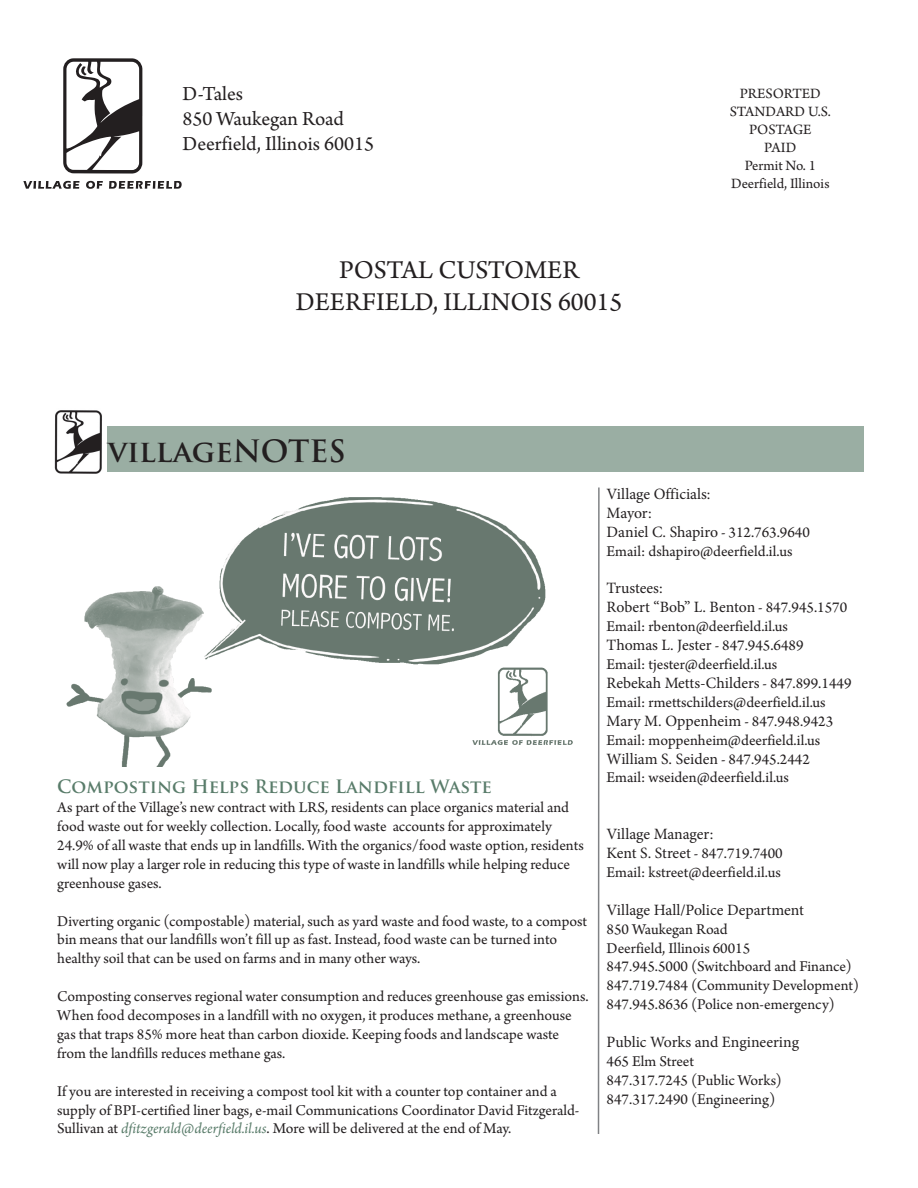
<style>
.page{position:relative;width:918px;height:1188px;background:#fff}
.page>*{position:absolute;margin:0;border:0;box-sizing:border-box;transform-origin:0 0}
.t1{font:700 30px "Trajan Pro";color:#231f20}
.t2{font:27px/32.4px "Arno Pro";color:#231f20;text-align:center}
.t3{font:21px/25.2px "Arno Pro";color:#231f20}
.t4{font:700 18px "Trajan Pro";color:#597c6a}
.t5{font:15.75px/18.9px "Arno Pro";color:#231f20}
.t6{font:15.75px/18.9px "Minion Pro";color:#231f20}
.t7{font:15px/18px "Arno Pro";color:#231f20;text-align:center}
.s1{font-style:italic;color:#597c6a}
.s2{font-family:"Arno Pro"}
.s3{font-family:"Minion Pro"}
</style>
<div class="page">
<div style="left:107px;top:426px;width:757px;height:45px;background:#9aaea3"></div>
<img style="left:54px;top:410px;width:48px;height:64px">
<hr style="left:598px;top:487px;width:2px;height:647px;background:#808285">
<svg style="left:23px;top:181px;width:56px;height:8px"></svg>
<svg style="left:86px;top:181px;width:17px;height:8px"></svg>
<svg style="left:109px;top:181px;width:73px;height:8px"></svg>
<svg style="left:63px;top:58px;width:79px;height:116px"></svg>
<img style="left:66px;top:497px;width:507px;height:270px">
<h3 class="t3" style="left:183px;top:82px;width:193px">D-Tales<br>850 Waukegan Road<br>Deerfield, Illinois 60015</h3>
<h2 class="t2" style="left:296px;top:255px;width:328px">POSTAL CUSTOMER<br>DEERFIELD, ILLINOIS 60015</h2>
<h1 class="t1" style="left:108px;top:432px;width:239px">villageNOTES</h1>
<p class="t7" style="left:730px;top:85px;width:102px">PRESORTED<br>STANDARD U.S.<br>POSTAGE<br>PAID<br>Permit No. 1<br>Deerfield, Illinois</p>
<p class="t4" style="left:57px;top:776px;width:436px">Composting Helps Reduce Landfill Waste</p>
<p class="t5" style="left:57px;top:799px;width:528px">As part of the Village’s new contract with LRS, residents can place organics material and food waste out for weekly collection. Locally, food waste accounts for approximately 24.9% of all waste that ends up in landfills. With the organics/food waste option, residents will now play a larger role in reducing this type of waste in landfills while helping reduce greenhouse gases.</p>
<p class="t5" style="left:57px;top:912px;width:532px">Diverting organic (compostable) material, such as yard waste and food waste, to a compost bin means that our landfills won’t fill up as fast. Instead, food waste can be turned into healthy soil that can be used on farms and in many other ways.</p>
<p class="t5" style="left:57px;top:988px;width:533px">Composting conserves regional water consumption and reduces greenhouse gas emissions.<br>When food decomposes in a landfill with no oxygen, it produces methane, a greenhouse gas that traps 85% more heat than carbon dioxide. Keeping foods and landscape waste from the landfills reduces methane gas.</p>
<p class="t5" style="left:57px;top:1082px;width:524px">If you are interested in receiving a compost tool kit with a counter top container and a supply of BPI-certified liner bags, e-mail Communications Coordinator David Fitzgerald-<br>Sullivan at <span class="s1">dfitzgerald@deerfield.il.us</span>. More will be delivered at the end of May.</p>
<p class="t6" style="left:607px;top:485px;width:205px">Village Officials:<br>Mayor:<br>Daniel C. Shapiro <span class="s2">- 312.763.9640</span></p>
<p class="t5" style="left:607px;top:542px;width:187px">Email: dshapiro@deerfield.il.us</p>
<p class="t6" style="left:607px;top:579px;width:242px">Trustees:<br>Robert “Bob” L. Benton <span class="s2">- 847.945.1570</span></p>
<p class="t5" style="left:607px;top:618px;width:183px">Email: rbenton@deerfield.il.us</p>
<p class="t6" style="left:607px;top:636px;width:198px">Thomas L. Jester <span class="s2">- 847.945.6489</span></p>
<p class="t5" style="left:607px;top:656px;width:172px">Email: tjester@deerfield.il.us</p>
<p class="t6" style="left:607px;top:674px;width:246px">Rebekah Metts-Childers <span class="s2">- 847.899.1449</span></p>
<p class="t5" style="left:607px;top:694px;width:221px">Email: rmettschilders@deerfield.il.us</p>
<p class="t6" style="left:607px;top:711px;width:228px">Mary M. Oppenheim <span class="s2">- 847.948.9423</span></p>
<p class="t5" style="left:607px;top:731px;width:215px">Email: moppenheim@deerfield.il.us</p>
<p class="t6" style="left:607px;top:749px;width:205px">William S. Seiden <span class="s2">- 847.945.2442</span></p>
<p class="t5" style="left:607px;top:769px;width:184px">Email: wseiden@deerfield.il.us</p>
<p class="t6" style="left:607px;top:825px;width:108px">Village Manager:</p>
<p class="t5" style="left:607px;top:845px;width:178px"><span class="s3">Kent S. Street</span> - 847.719.7400<br>Email: kstreet@deerfield.il.us</p>
<p class="t6" style="left:607px;top:900px;width:199px">Village Hall/Police Department</p>
<p class="t5" style="left:607px;top:920px;width:254px">850 Waukegan Road<br>Deerfield, Illinois 60015<br>847.945.5000 (Switchboard and Finance)<br>847.719.7484 (Community Development)<br>847.945.8636 (Police non-emergency)</p>
<p class="t6" style="left:607px;top:1033px;width:194px">Public Works and Engineering</p>
<p class="t5" style="left:607px;top:1053px;width:177px">465 Elm Street<br>847.317.7245 (Public Works)<br>847.317.2490 (Engineering)</p>
</div>
